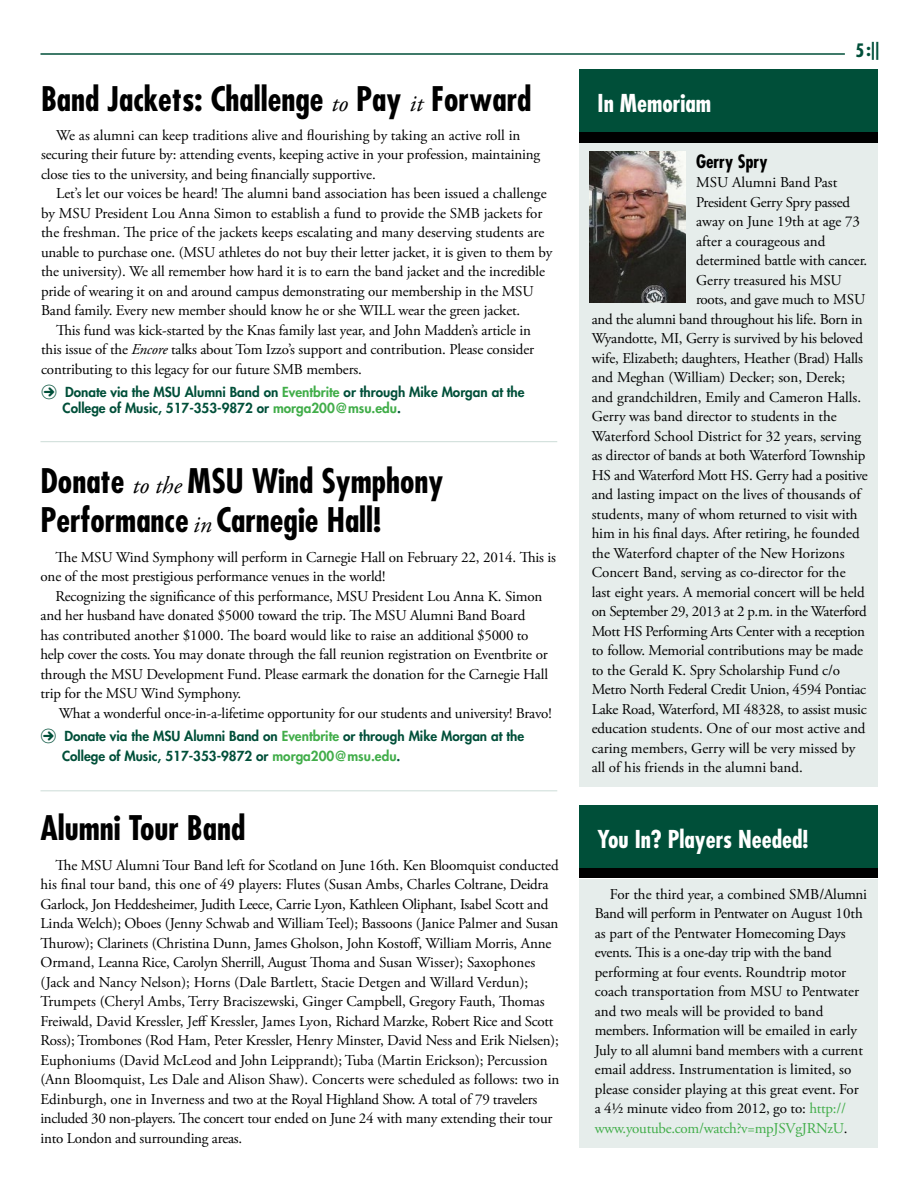
<style>
.page{position:relative;width:918px;height:1188px;background:#fff}
.page>*{position:absolute;margin:0;border:0;box-sizing:border-box;transform-origin:0 0}
.t1{font:700 condensed 33px/39.6px "Futura";color:#000}
.t2{font:700 condensed 24px "Futura";color:#fff}
.t3{font:700 condensed 18px "Futura";color:#000}
.t4{font:700 condensed 18px "Futura";color:#004f39}
.t5{font:15px/19.5px "Adobe Garamond Pro";letter-spacing:-.01em;color:#000}
.t6{font:800 13.5px/16.2px "Futura Std";color:#004f39}
.s1{font-family:"Adobe Garamond Pro";font-weight:400;font-style:italic;font-stretch:normal;font-size:24px}
.s2{font-style:italic}
.s3{color:#41ad49}
</style>
<div class="page">
<hr style="left:40px;top:53px;width:805px;height:2px;background:#004f39">
<hr style="left:40px;top:441px;width:517px;height:1px;background:#ccdcd7">
<hr style="left:40px;top:790px;width:517px;height:1px;background:#ccdcd7">
<div style="left:579px;top:135px;width:299px;height:651px;background:#e6edeb"></div>
<div style="left:579px;top:879px;width:299px;height:269px;background:#e6edeb"></div>
<div style="left:579px;top:80px;width:299px;height:63px;background:#000"></div>
<div style="left:579px;top:815px;width:299px;height:63px;background:#000"></div>
<div style="left:579px;top:69px;width:299px;height:63px;background:#004f39"></div>
<div style="left:579px;top:805px;width:299px;height:63px;background:#004f39"></div>
<img style="left:590px;top:151px;width:95px;height:151px">
<h1 class="t1" style="left:41px;top:79px;width:492px">Band Jackets: Challenge <span class="s1">to</span> Pay <span class="s1">it</span> Forward</h1>
<p class="t5" style="left:41px;top:126px;width:501px;text-indent:15px">We as alumni can keep traditions alive and flourishing by taking an active roll in securing their future by: attending events, keeping active in your profession, maintaining close ties to the university, and being financially supportive.</p>
<p class="t5" style="left:41px;top:184px;width:513px;text-indent:15px">Let’s let our voices be heard! The alumni band association has been issued a challenge by MSU President Lou Anna Simon to establish a fund to provide the SMB jackets for the freshman. The price of the jackets keeps escalating and many deserving students are unable to purchase one. (MSU athletes do not buy their letter jacket, it is given to them by the university). We all remember how hard it is to earn the band jacket and the incredible pride of wearing it on and around campus demonstrating our membership in the MSU Band family. Every new member should know he or she WILL wear the green jacket.</p>
<p class="t5" style="left:41px;top:321px;width:495px;text-indent:15px">This fund was kick-started by the Knas family last year, and John Madden’s article in this issue of the <span class="s2">Encore</span> talks about Tom Izzo’s support and contribution. Please consider contributing to this legacy for our future SMB members.</p>
<p class="t6" style="left:63px;top:384px;width:464px">Donate via the MSU Alumni Band on <span class="s3">Eventbrite</span> or through Mike Morgan at the<br>College of Music, 517-353-9872 or <span class="s3">morga200@msu.edu</span>.</p>
<h1 class="t1" style="left:40px;top:461px;width:405px">Donate <span class="s1">to the</span> MSU Wind Symphony<br>Performance <span class="s1">in</span> Carnegie Hall!</h1>
<p class="t5" style="left:40px;top:548px;width:517px;text-indent:15px">The MSU Wind Symphony will perform in Carnegie Hall on February 22, 2014. This is one of the most prestigious performance venues in the world!</p>
<p class="t5" style="left:40px;top:587px;width:509px;text-indent:15px">Recognizing the significance of this performance, MSU President Lou Anna K. Simon and her husband have donated $5000 toward the trip. The MSU Alumni Band Board<br>has contributed another $1000. The board would like to raise an additional $5000 to help cover the costs. You may donate through the fall reunion registration on Eventbrite or through the MSU Development Fund. Please earmark the donation for the Carnegie Hall trip for the MSU Wind Symphony.</p>
<p class="t5" style="left:59px;top:704px;width:494px">What a wonderful once-in-a-lifetime opportunity for our students and university! Bravo!</p>
<p class="t6" style="left:62px;top:726px;width:464px;line-height:19.5px">Donate via the MSU Alumni Band on <span class="s3">Eventbrite</span> or through Mike Morgan at the<br>College of Music, 517-353-9872 or <span class="s3">morga200@msu.edu</span>.</p>
<h1 class="t1" style="left:40px;top:809px;width:206px">Alumni Tour Band</h1>
<p class="t5" style="left:41px;top:856px;width:520px;text-indent:15px">The MSU Alumni Tour Band left for Scotland on June 16th. Ken Bloomquist conducted his final tour band, this one of 49 players: Flutes (Susan Ambs, Charles Coltrane, Deidra Garlock, Jon Heddesheimer, Judith Leece, Carrie Lyon, Kathleen Oliphant, Isabel Scott and Linda Welch); Oboes (Jenny Schwab and William Teel); Bassoons (Janice Palmer and Susan Thurow); Clarinets (Christina Dunn, James Gholson, John Kostoff, William Morris, Anne Ormand, Leanna Rice, Carolyn Sherrill, August Thoma and Susan Wisser); Saxophones (Jack and Nancy Nelson); Horns (Dale Bartlett, Stacie Detgen and Willard Verdun); Trumpets (Cheryl Ambs, Terry Braciszewski, Ginger Campbell, Gregory Fauth, Thomas Freiwald, David Kressler, Jeff Kressler, James Lyon, Richard Marzke, Robert Rice and Scott Ross); Trombones (Rod Ham, Peter Kressler, Henry Minster, David Ness and Erik Nielsen); Euphoniums (David McLeod and John Leipprandt); Tuba (Martin Erickson); Percussion (Ann Bloomquist, Les Dale and Alison Shaw). Concerts were scheduled as follows: two in Edinburgh, one in Inverness and two at the Royal Highland Show. A total of 79 travelers included 30 non-players. The concert tour ended on June 24 with many extending their tour into London and surrounding areas.</p>
<h2 class="t2" style="left:598px;top:88px;width:115px">In Memoriam</h2>
<p class="t4" style="left:855px;top:38px;width:26px">5 :||</p>
<p class="t3" style="left:696px;top:150px;width:73px">Gerry Spry</p>
<p class="t5" style="left:696px;top:173px;width:143px">MSU Alumni Band Past</p>
<p class="t5" style="left:696px;top:193px;width:155px">President Gerry Spry passed</p>
<p class="t5" style="left:696px;top:212px;width:166px">away on June 19th at age 73</p>
<p class="t5" style="left:696px;top:232px;width:131px">after a courageous and</p>
<p class="t5" style="left:696px;top:251px;width:173px">determined battle with cancer.</p>
<p class="t5" style="left:696px;top:271px;width:147px">Gerry treasured his MSU</p>
<p class="t5" style="left:696px;top:290px;width:171px">roots, and gave much to MSU</p>
<p class="t5" style="left:592px;top:310px;width:272px">and the alumni band throughout his life. Born in</p>
<p class="t5" style="left:592px;top:329px;width:273px">Wyandotte, MI, Gerry is survived by his beloved</p>
<p class="t5" style="left:592px;top:349px;width:273px">wife, Elizabeth; daughters, Heather (Brad) Halls</p>
<p class="t5" style="left:592px;top:368px;width:255px">and Meghan (William) Decker; son, Derek;</p>
<p class="t5" style="left:592px;top:388px;width:271px">and grandchildren, Emily and Cameron Halls.</p>
<p class="t5" style="left:592px;top:407px;width:247px">Gerry was band director to students in the</p>
<p class="t5" style="left:592px;top:427px;width:271px">Waterford School District for 32 years, serving</p>
<p class="t5" style="left:592px;top:446px;width:275px">as director of bands at both Waterford Township</p>
<p class="t5" style="left:592px;top:466px;width:278px">HS and Waterford Mott HS. Gerry had a positive</p>
<p class="t5" style="left:592px;top:485px;width:271px">and lasting impact on the lives of thousands of</p>
<p class="t5" style="left:592px;top:505px;width:267px">students, many of whom returned to visit with</p>
<p class="t5" style="left:592px;top:524px;width:269px">him in his final days. After retiring, he founded</p>
<p class="t5" style="left:592px;top:544px;width:254px">the Waterford chapter of the New Horizons</p>
<p class="t5" style="left:592px;top:563px;width:255px">Concert Band, serving as co-director for the</p>
<p class="t5" style="left:592px;top:583px;width:275px">last eight years. A memorial concert will be held</p>
<p class="t5" style="left:592px;top:602px;width:276px">on September 29, 2013 at 2 p.m. in the Waterford</p>
<p class="t5" style="left:592px;top:622px;width:275px">Mott HS Performing Arts Center with a reception</p>
<p class="t5" style="left:592px;top:641px;width:273px">to follow. Memorial contributions may be made</p>
<p class="t5" style="left:592px;top:661px;width:250px">to the Gerald K. Spry Scholarship Fund c/o</p>
<p class="t5" style="left:592px;top:680px;width:276px">Metro North Federal Credit Union, 4594 Pontiac</p>
<p class="t5" style="left:592px;top:700px;width:277px">Lake Road, Waterford, MI 48328, to assist music</p>
<p class="t5" style="left:592px;top:719px;width:275px">education students. One of our most active and</p>
<p class="t5" style="left:592px;top:739px;width:265px">caring members, Gerry will be very missed by</p>
<p class="t5" style="left:592px;top:758px;width:213px">all of his friends in the alumni band.</p>
<h2 class="t2" style="left:598px;top:824px;width:212px">You In? Players Needed!</h2>
<p class="t5" style="left:595px;top:885px;width:274px;text-indent:15px">For the third year, a combined SMB/Alumni Band will perform in Pentwater on August 10th as part of the Pentwater Homecoming Days events. This is a one-day trip with the band performing at four events. Roundtrip motor coach transportation from MSU to Pentwater and two meals will be provided to band members. Information will be emailed in early July to all alumni band members with a current email address. Instrumentation is limited, so please consider playing at this great event. For a 4½ minute video from 2012, go to: <span class="s3">http:// www.youtube.com/watch?v=mpJSVgJRNzU</span>.</p>
</div>
